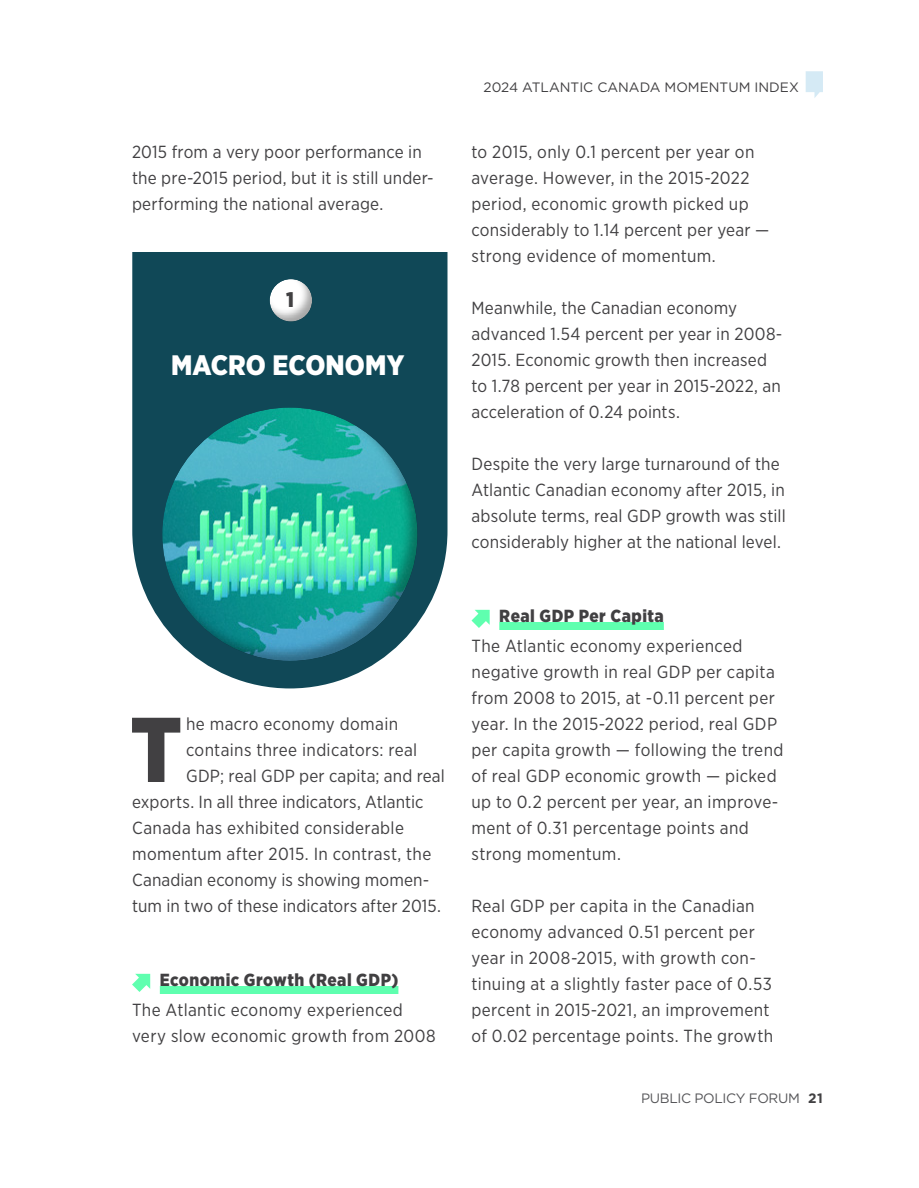
<style>
.page{position:relative;width:919px;height:1188px;background:#fff}
.page>*{position:absolute;margin:0;border:0;box-sizing:border-box;transform-origin:0 0}
.t1{font:900 91.8px "Gotham Narrow";color:#414042}
.t2{font:900 28.2px "Gotham Narrow";color:#fff}
.t3{font:900 21.2px "Gotham Narrow";color:#414042}
.t4{font:17.6px/26px "Gotham Narrow";letter-spacing:.015em;color:#414042}
.t5{font:900 17.6px "Gotham Narrow";letter-spacing:.025em;color:#414042}
.t6{font:13.6px "Gotham";color:#414042}
.t7{font:13.6px "Gotham";letter-spacing:-.025em;color:#565659}
.s1{font-weight:700;color:#414042}
</style>
<div class="page">
<svg style="left:805px;top:71px;width:18px;height:27px"></svg>
<div style="left:160px;top:986px;width:238px;height:8px;background:#5fffaf"></div>
<svg style="left:132px;top:974px;width:18px;height:18px"></svg>
<svg style="left:132px;top:252px;width:315px;height:436px;fill:#104857"></svg>
<div style="left:252px;top:262px;width:78px;height:60px;background:#000;opacity:.35"></div>
<div style="left:146px;top:390px;width:288px;height:272px;background:#000;opacity:.35"></div>
<div style="left:499px;top:622px;width:165px;height:8px;background:#5fffaf"></div>
<svg style="left:471px;top:610px;width:19px;height:18px"></svg>
<p class="t4" style="left:132px;top:138px;width:303px">2015 from a very poor performance in the pre-2015 period, but it is still under&shy;performing the national average.</p>
<p class="t3" style="left:286px;top:286px;width:9px">1</p>
<h2 class="t2" style="left:171px;top:346px;width:235px">MACRO ECONOMY</h2>
<h1 class="t1" style="left:130px;top:689px;width:53px">T</h1>
<p class="t4" style="left:186px;top:710px;width:213px">he macro economy domain</p>
<p class="t4" style="left:186px;top:736px;width:233px">contains three indicators: real</p>
<p class="t4" style="left:186px;top:762px;width:260px">GDP; real GDP per capita; and real</p>
<p class="t4" style="left:132px;top:788px;width:293px">exports. In all three indicators, Atlantic</p>
<p class="t4" style="left:132px;top:814px;width:273px">Canada has exhibited considerable</p>
<p class="t4" style="left:132px;top:840px;width:301px">momentum after 2015. In contrast, the</p>
<p class="t4" style="left:132px;top:866px;width:299px">Canadian economy is showing momen-</p>
<p class="t4" style="left:132px;top:892px;width:310px">tum in two of these indicators after 2015.</p>
<p class="t5" style="left:160px;top:968px;width:240px">Economic Growth (Real GDP)</p>
<p class="t4" style="left:132px;top:996px;width:305px">The Atlantic economy experienced very slow economic growth from 2008</p>
<p class="t6" style="left:483px;top:78px;width:317px">2024 ATLANTIC CANADA MOMENTUM INDEX</p>
<p class="t4" style="left:471px;top:138px;width:299px">to 2015, only 0.1 percent per year on average. However, in the 2015-2022 period, economic growth picked up considerably to 1.14 percent per year — strong evidence of momentum.</p>
<p class="t4" style="left:471px;top:294px;width:312px">Meanwhile, the Canadian economy advanced 1.54 percent per year in 2008- 2015. Economic growth then increased to 1.78 percent per year in 2015-2022, an acceleration of 0.24 points.</p>
<p class="t4" style="left:471px;top:450px;width:316px">Despite the very large turnaround of the Atlantic Canadian economy after 2015, in absolute terms, real GDP growth was still considerably higher at the national level.</p>
<p class="t5" style="left:499px;top:604px;width:166px">Real GDP Per Capita</p>
<p class="t4" style="left:471px;top:632px;width:313px">The Atlantic economy experienced negative growth in real GDP per capita from 2008 to 2015, at -0.11 percent per year. In the 2015-2022 period, real GDP per capita growth — following the trend of real GDP economic growth — picked up to 0.2 percent per year, an improve&shy;ment of 0.31 percentage points and strong momentum.</p>
<p class="t4" style="left:471px;top:892px;width:303px">Real GDP per capita in the Canadian economy advanced 0.51 percent per year in 2008-2015, with growth con&shy;tinuing at a slightly faster pace of 0.53 percent in 2015-2021, an improvement of 0.02 percentage points. The growth</p>
<p class="t7" style="left:641px;top:1089px;width:183px">PUBLIC POLICY FORUM <span class="s1">21</span></p>
</div>
